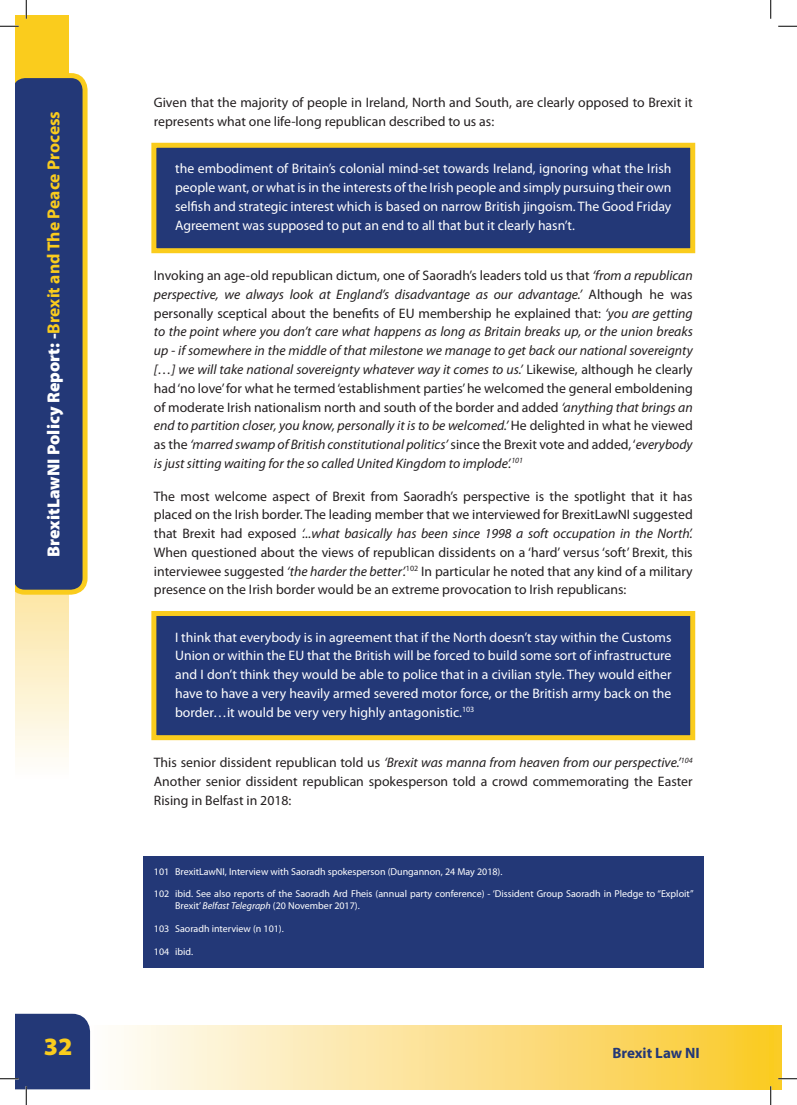
<style>
.page{position:relative;width:797px;height:1105px;background:#fff}
.page>*{position:absolute;margin:0;border:0;box-sizing:border-box;transform-origin:0 0}
.t1{font:900 25px "Myriad Pro";color:#facc1d}
.t2{font:900 17.5px "Myriad Pro";color:#fff}
.t3{font:700 15px "Myriad Pro";color:#233877}
.t4{font:italic 13.75px/18.8px "Myriad Pro";color:#231f20;text-align:justify}
.t5{font:13.75px/18.8px "Myriad Pro";color:#231f20;text-align:justify}
.t6{font:13.75px/18.8px "Myriad Pro";color:#fff;text-align:justify}
.t7{font:10px/12px "Myriad Pro";color:#fff}
.s1{font-weight:700;color:#facc1d}
.s2{font-style:normal}
.s3{font-style:italic}
</style>
<div class="page">
<div style="left:770px;top:1025px;width:11px;height:64px;background:#facc24"></div>
<div style="left:86px;top:1025px;width:684px;height:64px;background:linear-gradient(to right,#fefdff,#faca2f)"></div>
<div style="left:16px;top:16px;width:53px;height:618px;background:#facc1d"></div>
<svg style="left:16px;top:595px;width:53px;height:163px;background:#fcf0cc"></svg>
<div style="left:16px;top:73px;width:72px;height:522px;background:#233877"></div>
<div style="left:151px;top:143px;width:544px;height:110px;background:#233877;border:5px solid #facc1d"></div>
<div style="left:151px;top:611px;width:544px;height:129px;background:#233877;border:5px solid #facc1d"></div>
<div style="left:143px;top:856px;width:560px;height:32px;background:#233877"></div>
<div style="left:143px;top:879px;width:560px;height:43px;background:#233877"></div>
<div style="left:143px;top:914px;width:560px;height:31px;background:#233877"></div>
<div style="left:143px;top:936px;width:560px;height:32px;background:#233877"></div>
<svg style="left:0;top:25px;width:19px;height:2px"></svg>
<svg style="left:778px;top:25px;width:19px;height:2px"></svg>
<svg style="left:778px;top:1078px;width:19px;height:1px"></svg>
<svg style="left:25px;top:0;width:2px;height:19px"></svg>
<svg style="left:0;top:1013px;width:94px;height:92px"></svg>
<svg style="left:770px;top:0;width:1px;height:19px"></svg>
<svg style="left:770px;top:1086px;width:1px;height:19px"></svg>
<p class="t2" style="left:44px;top:557px;width:447px;rotate:-90deg">BrexitLawNI Policy Report: ‑<span class="s1">Brexit and The Peace Process</span></p>
<p class="t5" style="left:154px;top:94px;width:540px">Given that the majority of people in Ireland, North and South, are clearly opposed to Brexit it represents what one life-long republican described to us as:</p>
<p class="t6" style="left:175px;top:160px;width:498px">the embodiment of Britain’s colonial mind-set towards Ireland, ignoring what the Irish people want, or what is in the interests of the Irish people and simply pursuing their own selfish and strategic interest which is based on narrow British jingoism. The Good Friday Agreement was supposed to put an end to all that but it clearly hasn’t.</p>
<p class="t4" style="left:154px;top:267px;width:540px"><span class="s2">Invoking an age-old republican dictum, one of Saoradh’s leaders told us that</span> ‘from a republican perspective, we always look at England’s disadvantage as our advantage.’ <span class="s2">Although he was personally sceptical about the benefits of EU membership he explained that:</span> ‘you are getting to the point where you don’t care what happens as long as Britain breaks up, or the union breaks up - if somewhere in the middle of that milestone we manage to get back our national sovereignty […] we will take national sovereignty whatever way it comes to us.’ <span class="s2">Likewise, although he clearly had ‘no love’ for what he termed ‘establishment parties’ he welcomed the general emboldening of moderate Irish nationalism north and south of the border and added</span> ‘anything that brings an end to partition closer, you know, personally it is to be welcomed.’ <span class="s2">He delighted in what he viewed as the</span> ‘marred swamp of British constitutional politics’ <span class="s2">since the Brexit vote and added, ‘</span>everybody is just sitting waiting for the so called United Kingdom to implode’.<sup>101</sup></p>
<p class="t5" style="left:154px;top:487px;width:540px">The most welcome aspect of Brexit from Saoradh’s perspective is the spotlight that it has placed on the Irish border. The leading member that we interviewed for BrexitLawNI suggested that Brexit had exposed <span class="s3">‘...what basically has been since 1998 a soft occupation in the North’.<br></span>When questioned about the views of republican dissidents on a ‘hard’ versus ‘soft’ Brexit, this interviewee suggested <span class="s3">‘the harder the better’.</span><sup>102</sup> In particular he noted that any kind of a military presence on the Irish border would be an extreme provocation to Irish republicans:</p>
<p class="t6" style="left:175px;top:628px;width:498px">I think that everybody is in agreement that if the North doesn’t stay within the Customs Union or within the EU that the British will be forced to build some sort of infrastructure and I don’t think they would be able to police that in a civilian style. They would either have to have a very heavily armed severed motor force, or the British army back on the border…it would be very very highly antagonistic.<sup>103</sup></p>
<p class="t5" style="left:154px;top:753px;width:540px">This senior dissident republican told us <span class="s3">‘Brexit was manna from heaven from our perspective.’</span><sup>104<br></sup>Another senior dissident republican spokesperson told a crowd commemorating the Easter Rising in Belfast in 2018:</p>
<p class="t7" style="left:154px;top:865px;width:350px">101 BrexitLawNI, Interview with Saoradh spokesperson (Dungannon, 24 May 2018).</p>
<p class="t7" style="left:175px;top:888px;width:520px;text-indent:-21px">102 ibid. See also reports of the Saoradh Ard Fheis (annual party conference) - ‘Dissident Group Saoradh in Pledge to “Exploit”<br>Brexit’ <span class="s3">Belfast Telegraph</span> (20 November 2017).</p>
<p class="t7" style="left:154px;top:923px;width:131px">103 Saoradh interview (n 101).</p>
<p class="t7" style="left:154px;top:945px;width:41px">104 ibid.</p>
<h1 class="t1" style="left:44px;top:1033px;width:30px">32</h1>
<p class="t3" style="left:612px;top:1044px;width:89px">Brexit Law NI</p>
</div>
